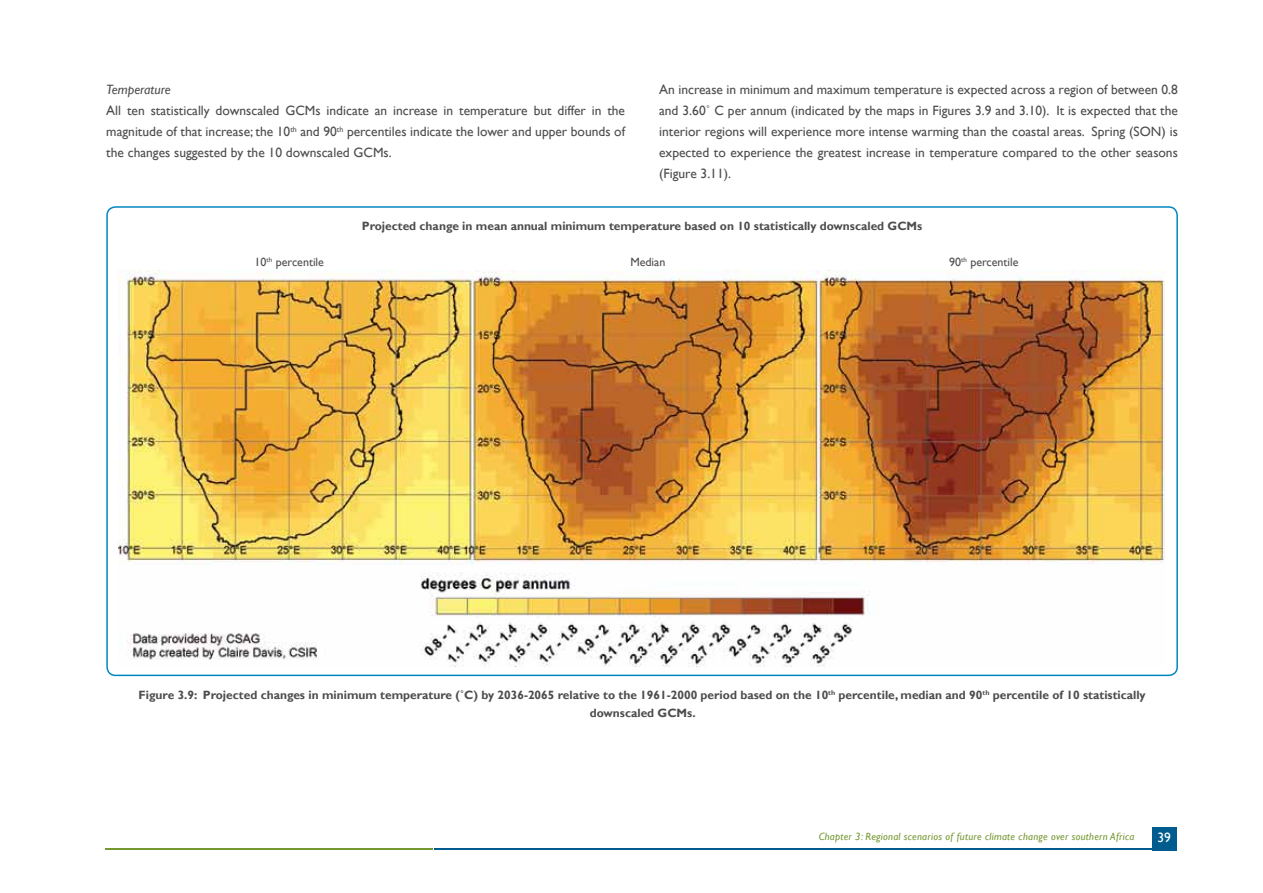
<style>
.page{position:relative;width:1263px;height:893px;background:#fff}
.page>*{position:absolute;margin:0;border:0;box-sizing:border-box;transform-origin:0 0}
.t1{font:13.5px/21px "Gill Sans";color:#4d4d4f;text-align:justify}
.t2{font:italic 13.5px "Gill Sans";color:#4d4d4f}
.t3{font:13.5px "Gill Sans";color:#fff}
.t4{font:700 12px/18px "Gill Sans";color:#4d4d4f;text-align:center}
.t5{font:12px "Gill Sans";color:#4d4d4f}
.t6{font:italic 10.5px "Gill Sans";letter-spacing:.025em;color:#759832}
</style>
<div class="page">
<div style="left:1152px;top:827px;width:24px;height:23px;background:#005c8e"></div>
<hr style="left:434px;top:849px;width:742px;height:1px;background:#005c8e">
<hr style="left:105px;top:849px;width:327px;height:1px;background:#759832">
<img style="left:118px;top:270px;width:1046px;height:397px">
<p class="t2" style="left:106px;top:82px;width:66px">Temperature</p>
<p class="t1" style="left:106px;top:101px;width:520px">All ten statistically downscaled GCMs indicate an increase in temperature but differ in the magnitude of that increase; the 10<sup>th</sup> and 90<sup>th</sup> percentiles indicate the lower and upper bounds of the changes suggested by the 10 downscaled GCMs.</p>
<p class="t1" style="left:659px;top:80px;width:520px">An increase in minimum and maximum temperature is expected across a region of between 0.8 and 3.60˚ C per annum (indicated by the maps in Figures 3.9 and 3.10). It is expected that the interior regions will experience more intense warming than the coastal areas. Spring (SON) is expected to experience the greatest increase in temperature compared to the other seasons (Figure 3.11).</p>
<p class="t4" style="left:362px;top:218px;width:562px">Projected change in mean annual minimum temperature based on 10 statistically downscaled GCMs</p>
<p class="t5" style="left:255px;top:255px;width:71px">10<sup>th</sup> percentile</p>
<p class="t5" style="left:630px;top:255px;width:36px">Median</p>
<p class="t5" style="left:949px;top:255px;width:71px">90<sup>th</sup> percentile</p>
<p class="t4" style="left:139px;top:687px;width:1008px">Figure 3.9: Projected changes in minimum temperature (˚C) by 2036-2065 relative to the 1961-2000 period based on the 10<sup>th</sup> percentile, median and 90<sup>th</sup> percentile of 10 statistically downscaled GCMs.</p>
<p class="t6" style="left:819px;top:830px;width:317px">Chapter 3: Regional scenarios of future climate change over southern Africa</p>
<p class="t3" style="left:1157px;top:829px;width:15px">39</p>
</div>
